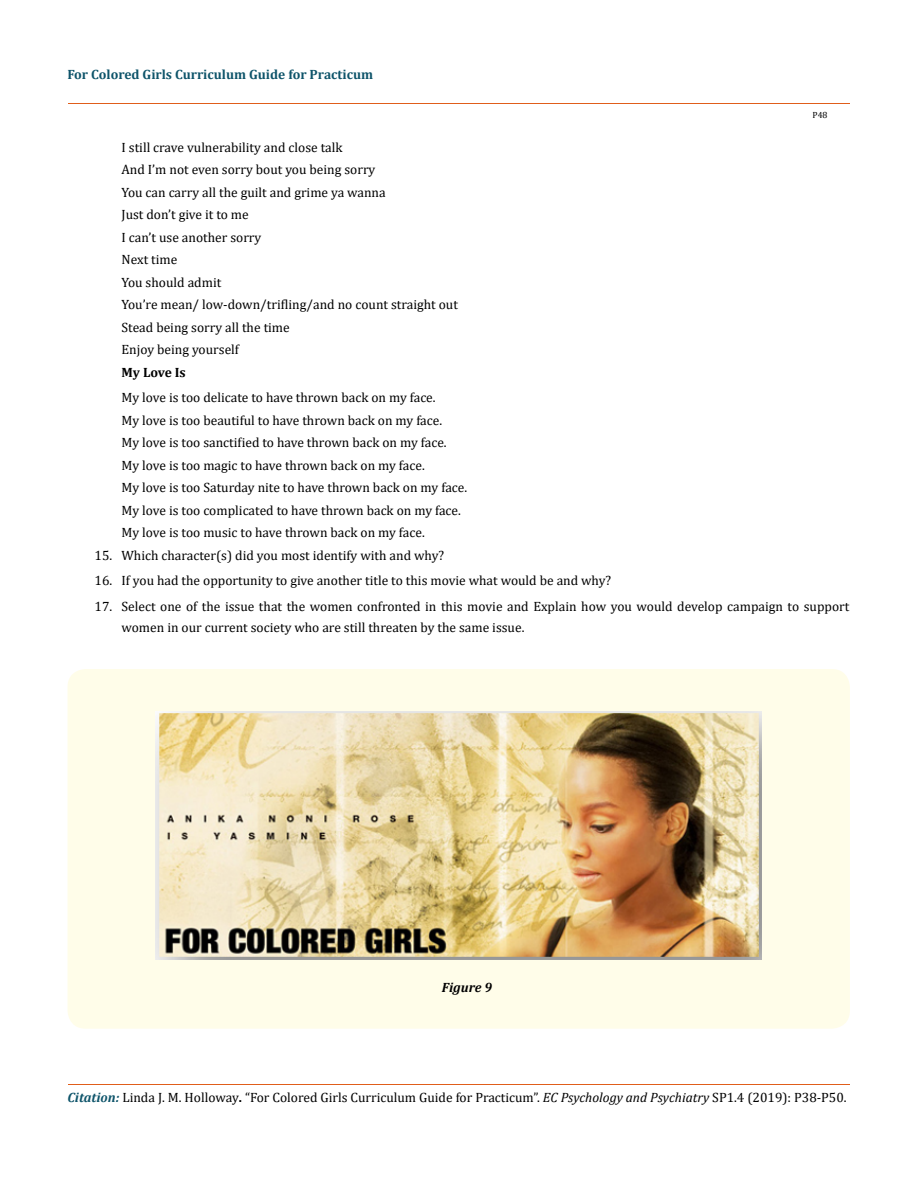
<style>
.page{position:relative;width:917px;height:1188px;background:#fff}
.page>*{position:absolute;margin:0;border:0;box-sizing:border-box;transform-origin:0 0}
.t1{font:13.5px/22.5px "Cambria";color:#000}
.t2{font:700 13.5px "Cambria";color:#0e546a}
.t3{font:700 13.5px "Cambria";color:#000}
.t4{font:italic 700 13.5px "Cambria";color:#000}
.t5{font:9px "Cambria";color:#000}
.s1{font-weight:700;font-style:italic;color:#0e546a}
.s2{font-weight:700}
.s3{font-style:italic}
</style>
<div class="page">
<hr style="left:68px;top:1084px;width:781px;height:1px;background:#e05d1a">
<hr style="left:68px;top:103px;width:781px;height:1px;background:#e05d1a">
<div style="left:67px;top:669px;width:782px;height:360px;background:#fffde9;border-radius:18px"></div>
<img style="left:156px;top:712px;width:605px;height:248px">
<p class="t2" style="left:67px;top:64px;width:307px">For Colored Girls Curriculum Guide for Practicum</p>
<p class="t5" style="left:812px;top:109px;width:17px">P48</p>
<p class="t1" style="left:121px;top:136px;width:338px">I still crave vulnerability and close talk<br>And I’m not even sorry bout you being sorry<br>You can carry all the guilt and grime ya wanna<br>Just don’t give it to me<br>I can’t use another sorry<br>Next time<br>You should admit<br>You’re mean/ low-down/trifling/and no count straight out<br>Stead being sorry all the time<br>Enjoy being yourself</p>
<p class="t3" style="left:121px;top:363px;width:66px">My Love Is</p>
<p class="t1" style="left:121px;top:386px;width:347px">My love is too delicate to have thrown back on my face.<br>My love is too beautiful to have thrown back on my face.<br>My love is too sanctified to have thrown back on my face.<br>My love is too magic to have thrown back on my face.<br>My love is too Saturday nite to have thrown back on my face.<br>My love is too complicated to have thrown back on my face.<br>My love is too music to have thrown back on my face.</p>
<p class="t1" style="left:94px;top:544px;width:351px">15. Which character(s) did you most identify with and why?</p>
<p class="t1" style="left:94px;top:569px;width:518px">16. If you had the opportunity to give another title to this movie what would be and why?</p>
<p class="t1" style="left:121px;top:596px;width:729px;line-height:21px;text-indent:-27px">17. Select one of the issue that the women confronted in this movie and Explain how you would develop campaign to support women in our current society who are still threaten by the same issue.</p>
<p class="t4" style="left:442px;top:978px;width:52px">Figure 9</p>
<p class="t1" style="left:68px;top:1086px;width:780px"><span class="s1">Citation:</span> Linda J. M. Holloway<span class="s2">.</span> “For Colored Girls Curriculum Guide for Practicum”. <span class="s3">EC Psychology and Psychiatry</span> SP1.4 (2019): P38-P50.</p>
</div>
